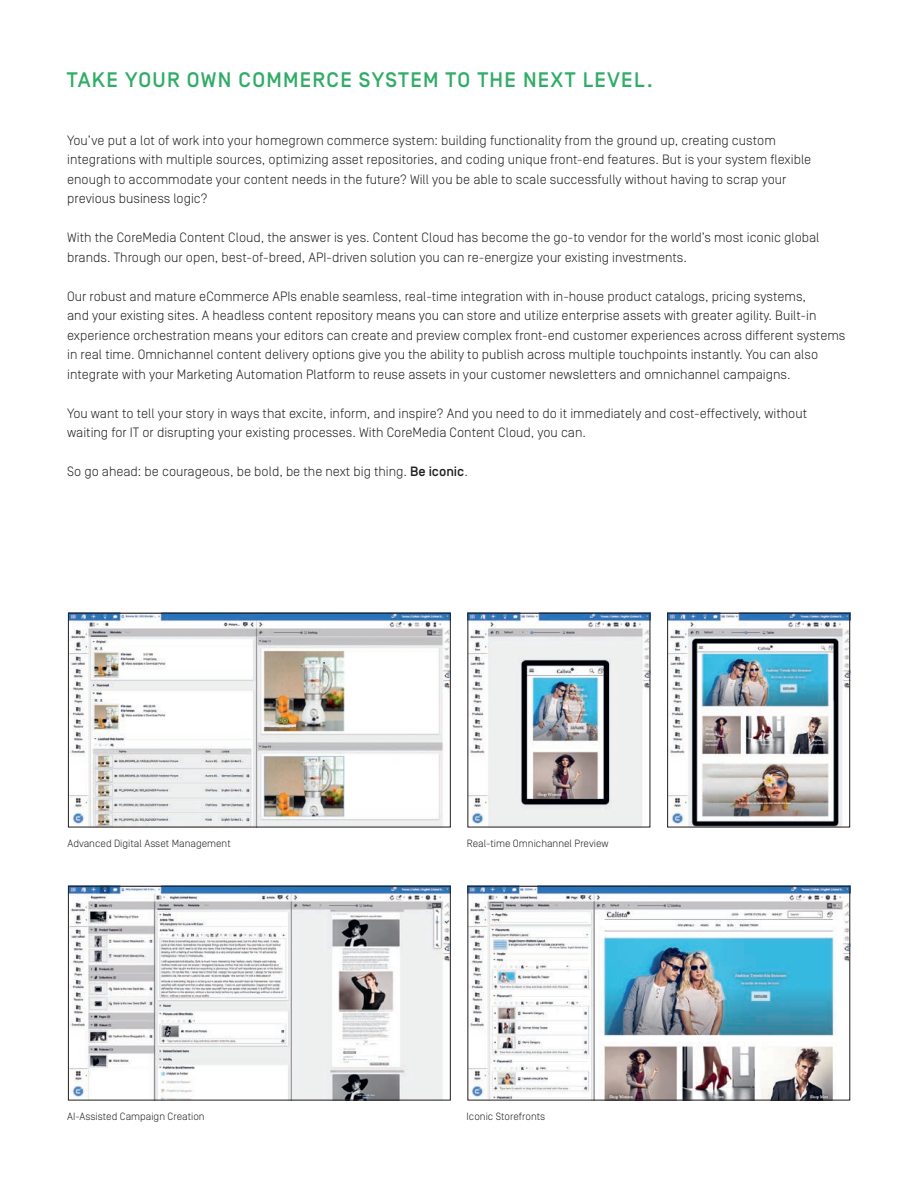
<style>
.page{position:relative;width:918px;height:1188px;background:#fff}
.page>*{position:absolute;margin:0;border:0;box-sizing:border-box;transform-origin:0 0}
.t1{font:500 21px "Simplon Norm";letter-spacing:.06em;color:#2fac66}
.t2{font:300 13.5px/19.5px "Simplon Norm";color:#231f20}
.t3{font:300 10.5px "Simplon Norm";color:#231f20}
.s1{font-weight:500}
</style>
<div class="page">
<img style="left:70px;top:615px;width:379px;height:210px">
<div style="left:68px;top:613px;width:383px;height:214px;border:1px solid #231f20"></div>
<img style="left:70px;top:888px;width:379px;height:210px">
<div style="left:68px;top:886px;width:383px;height:214px;border:1px solid #231f20"></div>
<img style="left:669px;top:615px;width:179px;height:210px">
<div style="left:667px;top:613px;width:183px;height:214px;border:1px solid #231f20"></div>
<img style="left:469px;top:615px;width:179px;height:210px">
<img style="left:469px;top:888px;width:379px;height:210px">
<div style="left:467px;top:886px;width:383px;height:214px;border:1px solid #231f20"></div>
<h1 class="t1" style="left:67px;top:68px;width:588px">TAKE YOUR OWN COMMERCE SYSTEM TO THE NEXT LEVEL.</h1>
<p class="t2" style="left:67px;top:131px;width:746px">You’ve put a lot of work into your homegrown commerce system: building functionality from the ground up, creating custom integrations with multiple sources, optimizing asset repositories, and coding unique front-end features. But is your system flexible enough to accommodate your content needs in the future? Will you be able to scale successfully without having to scrap your previous business logic?</p>
<p class="t2" style="left:67px;top:228px;width:754px">With the CoreMedia Content Cloud, the answer is yes. Content Cloud has become the go-to vendor for the world’s most iconic global brands. Through our open, best-of-breed, API-driven solution you can re-energize your existing investments.</p>
<p class="t2" style="left:67px;top:287px;width:780px">Our robust and mature eCommerce APIs enable seamless, real-time integration with in-house product catalogs, pricing systems,<br>and your existing sites. A headless content repository means you can store and utilize enterprise assets with greater agility. Built-in experience orchestration means your editors can create and preview complex front-end customer experiences across different systems in real time. Omnichannel content delivery options give you the ability to publish across multiple touchpoints instantly. You can also integrate with your Marketing Automation Platform to reuse assets in your customer newsletters and omnichannel campaigns.</p>
<p class="t2" style="left:67px;top:404px;width:742px">You want to tell your story in ways that excite, inform, and inspire? And you need to do it immediately and cost-effectively, without waiting for IT or disrupting your existing processes. With CoreMedia Content Cloud, you can.</p>
<p class="t2" style="left:67px;top:462px;width:402px">So go ahead: be courageous, be bold, be the next big thing. <span class="s1">Be iconic</span>.</p>
<p class="t3" style="left:68px;top:838px;width:165px">Advanced Digital Asset Management</p>
<p class="t3" style="left:467px;top:838px;width:143px">Real-time Omnichannel Preview</p>
<p class="t3" style="left:67px;top:1111px;width:139px">AI-Assisted Campaign Creation</p>
<p class="t3" style="left:467px;top:1111px;width:80px">Iconic Storefronts</p>
</div>
